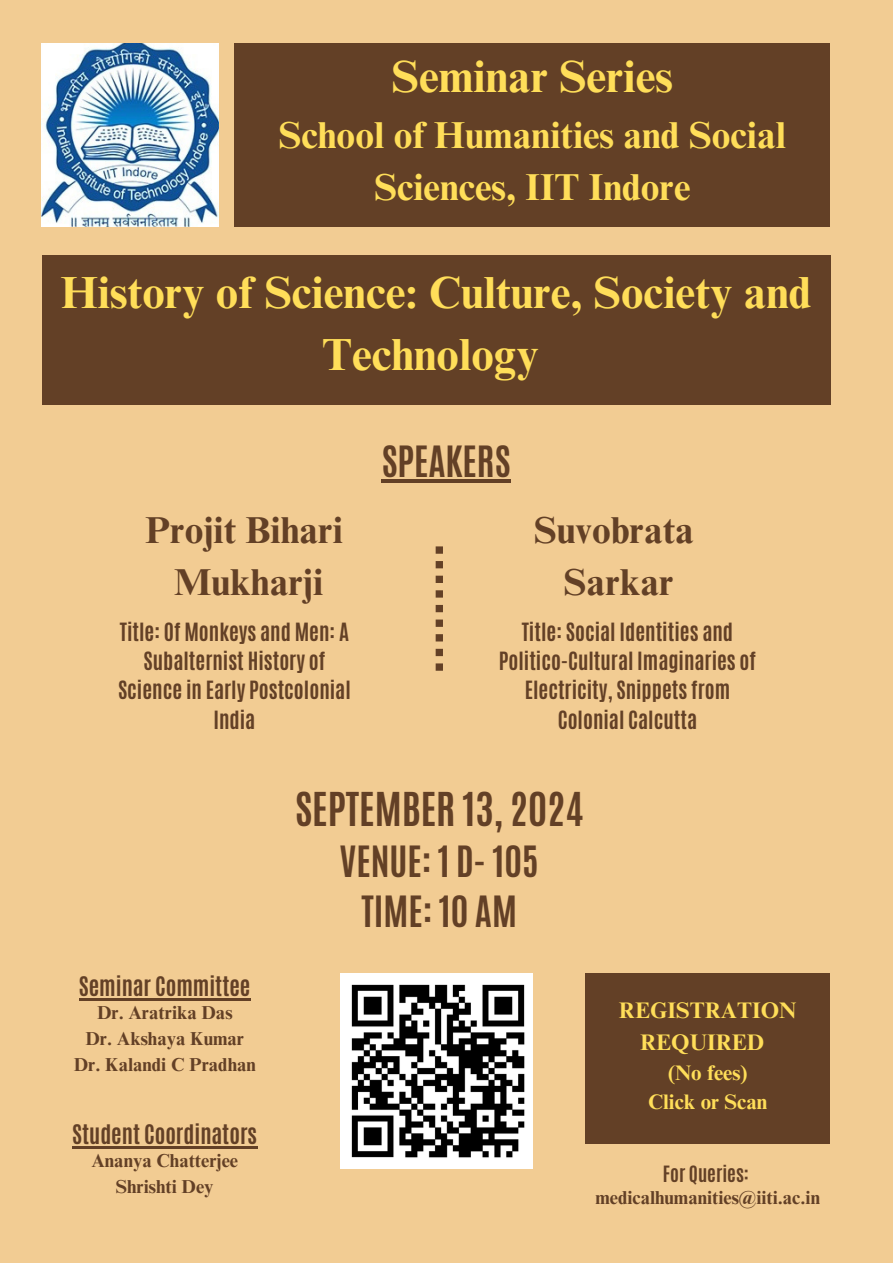
<style>
.page{position:relative;width:893px;height:1263px;background:#f2cc93}
.page>*{position:absolute;margin:0;border:0;box-sizing:border-box;transform-origin:0 0}
.t1{font:700 45px/62.4px "Times NRMT Pro";color:#ffde59;text-align:center}
.t2{font:700 39px "Antonio";color:#634026}
.t3{font:700 37.5px/52.3px "Times NRMT Pro";color:#ffde59;text-align:center}
.t4{font:700 37.5px/52.3px "Times NRMT Pro";color:#634026;text-align:center}
.t5{font:700 36px/50.1px "Antonio";color:#634026;text-align:center}
.t6{font:700 22.5px "Antonio";color:#634026}
.t7{font:700 22.5px/31.5px "Times NRMT Pro";color:#ffde59;text-align:center}
.t8{font:700 21px/29.2px "Antonio";color:#634026;text-align:center}
.t9{font:700 21px/29.2px "Times NRMT Pro";color:#ffde59;text-align:center}
.t10{font:700 18.75px/25.9px "Times NRMT Pro";color:#634026;text-align:center}
.t11{font:700 18.75px "Antonio";color:#634026}
</style>
<div class="page">
<img style="left:340px;top:973px;width:192px;height:195px">
<img style="left:42px;top:44px;width:176px;height:183px">
<div style="left:234px;top:44px;width:596px;height:183px;background:#634026"></div>
<div style="left:42px;top:255px;width:788px;height:149px;background:#634026"></div>
<div style="left:585px;top:973px;width:245px;height:171px;background:#634026"></div>
<hr style="left:382px;top:479px;width:129px;height:4px;background:#634026">
<hr style="left:79px;top:998px;width:172px;height:2px;background:#634026">
<hr style="left:72px;top:1146px;width:185px;height:2px;background:#634026">
<svg style="left:436px;top:546px;width:7px;height:125px"></svg>
<h3 class="t1" style="left:392px;top:51px;width:282px">Seminar Series</h3>
<h3 class="t3" style="left:279px;top:114px;width:508px">School of Humanities and Social<br>Sciences, IIT Indore</h3>
<h1 class="t1" style="left:61px;top:267px;width:752px">History of Science: Culture, Society and<br>Technology</h1>
<h4 class="t4" style="left:145px;top:509px;width:199px">Projit Bihari<br>Mukharji</h4>
<h3 class="t5" style="left:382px;top:437px;width:130px">SPEAKERS</h3>
<h4 class="t4" style="left:534px;top:509px;width:161px">Suvobrata<br>Sarkar</h4>
<p class="t8" style="left:118px;top:617px;width:234px">Title: Of Monkeys and Men: A<br>Subalternist History of<br>Science in Early Postcolonial<br>India</p>
<h4 class="t8" style="left:499px;top:617px;width:259px">Title: Social Identities and<br>Politico-Cultural Imaginaries of<br>Electricity, Snippets from<br>Colonial Calcutta</h4>
<h2 class="t6" style="left:79px;top:970px;width:173px">Seminar Committee</h2>
<p class="t10" style="left:97px;top:1002px;width:137px">Dr. Aratrika Das</p>
<p class="t10" style="left:85px;top:1027px;width:160px">Dr. Akshaya Kumar</p>
<p class="t10" style="left:74px;top:1053px;width:184px">Dr. Kalandi C Pradhan</p>
<p class="t6" style="left:72px;top:1118px;width:186px">Student Coordinators</p>
<p class="t10" style="left:91px;top:1150px;width:148px">Ananya Chatterjee<br>Shrishti Dey</p>
<h3 class="t2" style="left:295px;top:781px;width:290px">SEPTEMBER 13, 2024</h3>
<h3 class="t5" style="left:339px;top:836px;width:201px">VENUE: 1 D- 105<br>TIME: 10 AM</h3>
<h2 class="t7" style="left:619px;top:997px;width:179px">REGISTRATION<br>REQUIRED</h2>
<h2 class="t9" style="left:648px;top:1061px;width:121px">(No fees)<br>Click or Scan</h2>
<h4 class="t11" style="left:663px;top:1161px;width:88px">For Queries:</h4>
<p class="t10" style="left:595px;top:1186px;width:226px">medicalhumanities@iiti.ac.in</p>
</div>
